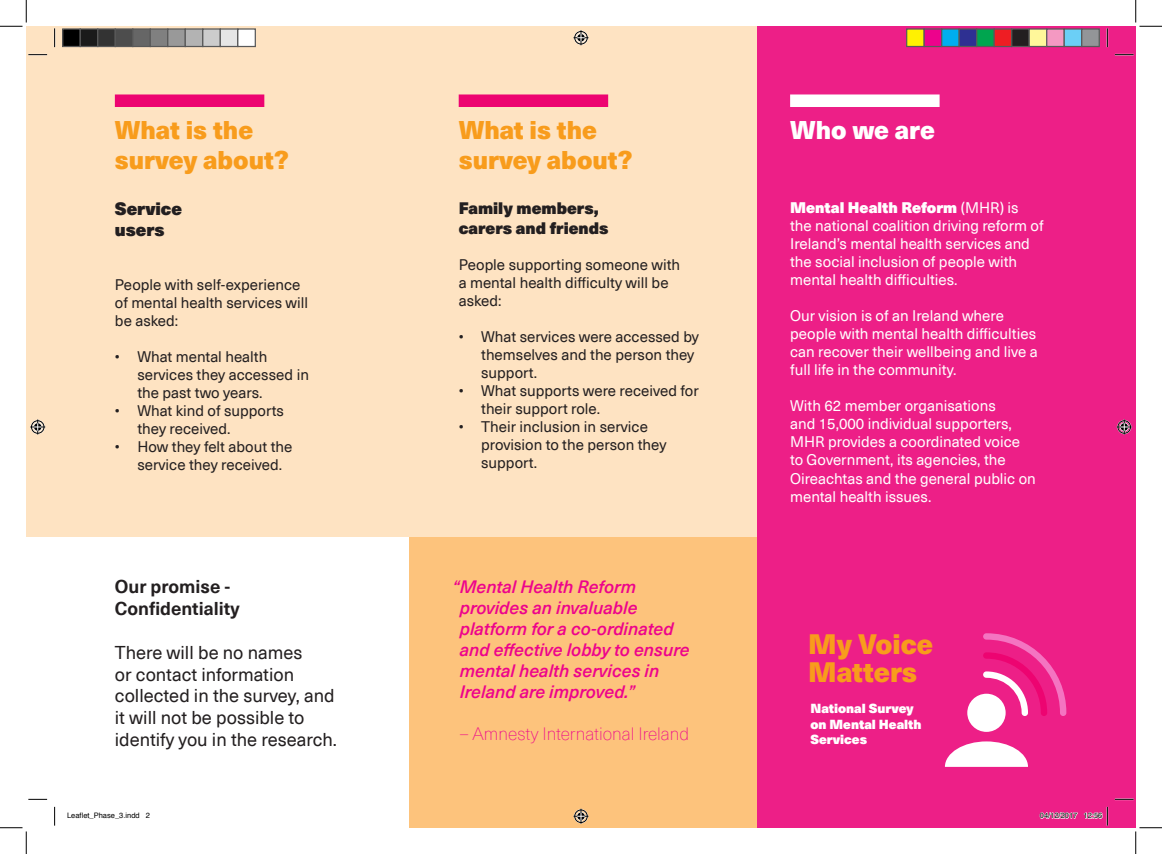
<style>
.page{position:relative;width:1162px;height:854px;background:#fff}
.page>*{position:absolute;margin:0;border:0;box-sizing:border-box;transform-origin:0 0}
.t1{font:900 27.38px/28.1px "Neue Haas Unica Pro";color:#f89c1c}
.t2{font:900 25px/30px "Neue Haas Unica Pro";color:#f89c1c}
.t3{font:900 25px "Neue Haas Unica Pro";color:#fff}
.t4{font:18.12px/21.8px "Neue Haas Unica Pro";color:#231f20}
.t5{font:700 18.12px/21.8px "Neue Haas Unica Pro";color:#231f20}
.t6{font:italic 500 17.5px/21px "Neue Haas Unica Pro";color:#ed028c}
.t7{font:100 17.5px "Neue Haas Unica Pro";color:#ed028c}
.t8{font:17.5px/21px "Neue Haas Unica Pro X Black";color:#231f20}
.t9{font:16.25px/19.5px "Neue Haas Unica Pro X Black";color:#231f20}
.t10{font:15px/18px "Neue Haas Unica Pro";color:#231f20}
.t11{font:15px/18px "Neue Haas Unica Pro";color:#fff}
.t12{font:15px "Neue Haas Unica Pro X Black";color:#fff}
.t13{font:12.88px/15.4px "Neue Haas Unica Pro X Black";color:#fff}
.t14{font:7.5px "Helvetica";color:#000}
.s1{font-family:"Neue Haas Unica Pro"}
</style>
<div class="page">
<div style="left:756px;top:26px;width:379px;height:801px;background:#ed1f87"></div>
<div style="left:26px;top:26px;width:730px;height:510px;background:#fee3c2"></div>
<div style="left:409px;top:536px;width:347px;height:291px;background:#fdc37c"></div>
<div style="left:115px;top:94px;width:149px;height:13px;background:#ed0471"></div>
<div style="left:790px;top:94px;width:149px;height:13px;background:#fff"></div>
<svg style="left:983px;top:633px;width:83px;height:82px"></svg>
<div style="left:967px;top:693px;width:38px;height:38px;background:#fff;border-radius:50%"></div>
<svg style="left:945px;top:741px;width:83px;height:25px"></svg>
<div style="left:459px;top:94px;width:149px;height:13px;background:#ed0471"></div>
<svg style="left:28px;top:54px;width:19px;height:1px"></svg>
<svg style="left:1114px;top:54px;width:19px;height:1px"></svg>
<svg style="left:28px;top:798px;width:19px;height:1px"></svg>
<svg style="left:1115px;top:798px;width:18px;height:1px"></svg>
<svg style="left:54px;top:28px;width:1px;height:19px"></svg>
<svg style="left:54px;top:806px;width:1px;height:19px"></svg>
<svg style="left:1106px;top:28px;width:2px;height:19px"></svg>
<svg style="left:0;top:0;width:27px;height:27px"></svg>
<svg style="left:0;top:827px;width:27px;height:26px"></svg>
<svg style="left:1135px;top:0;width:27px;height:27px"></svg>
<svg style="left:1135px;top:827px;width:27px;height:26px"></svg>
<svg style="left:573px;top:30px;width:15px;height:15px"></svg>
<svg style="left:573px;top:808px;width:15px;height:15px"></svg>
<svg style="left:30px;top:419px;width:15px;height:15px"></svg>
<svg style="left:1116px;top:419px;width:15px;height:15px"></svg>
<div style="left:63px;top:29px;width:17px;height:17px;background:#000"></div>
<div style="left:62px;top:28px;width:19px;height:19px;border:1px solid #595959"></div>
<div style="left:80px;top:29px;width:18px;height:17px;background:#1a1a1a"></div>
<div style="left:80px;top:28px;width:18px;height:19px;border:1px solid #595959"></div>
<div style="left:98px;top:29px;width:17px;height:17px;background:#333"></div>
<div style="left:97px;top:28px;width:19px;height:19px;border:1px solid #595959"></div>
<div style="left:115px;top:29px;width:18px;height:17px;background:#4d4d4d"></div>
<div style="left:115px;top:28px;width:18px;height:19px;border:1px solid #595959"></div>
<div style="left:133px;top:29px;width:17px;height:17px;background:#666"></div>
<div style="left:132px;top:28px;width:19px;height:19px;border:1px solid #595959"></div>
<div style="left:150px;top:29px;width:18px;height:17px;background:#808080"></div>
<div style="left:150px;top:28px;width:18px;height:19px;border:1px solid #595959"></div>
<div style="left:168px;top:29px;width:17px;height:17px;background:#999"></div>
<div style="left:167px;top:28px;width:19px;height:19px;border:1px solid #595959"></div>
<div style="left:185px;top:29px;width:18px;height:17px;background:#b3b3b3"></div>
<div style="left:185px;top:28px;width:18px;height:19px;border:1px solid #595959"></div>
<div style="left:203px;top:29px;width:17px;height:17px;background:#ccc"></div>
<div style="left:202px;top:28px;width:19px;height:19px;border:1px solid #595959"></div>
<div style="left:220px;top:29px;width:18px;height:17px;background:#e6e6e6"></div>
<div style="left:220px;top:28px;width:18px;height:19px;border:1px solid #595959"></div>
<div style="left:238px;top:29px;width:17px;height:17px;background:#fff"></div>
<div style="left:237px;top:28px;width:19px;height:19px;border:1px solid #595959"></div>
<div style="left:906px;top:29px;width:18px;height:17px;background:#fff101"></div>
<div style="left:906px;top:28px;width:18px;height:19px;border:1px solid #595959"></div>
<div style="left:924px;top:29px;width:17px;height:17px;background:#ed028c"></div>
<div style="left:923px;top:28px;width:19px;height:19px;border:1px solid #595959"></div>
<div style="left:941px;top:29px;width:18px;height:17px;background:#00aeef"></div>
<div style="left:941px;top:28px;width:18px;height:19px;border:1px solid #595959"></div>
<div style="left:959px;top:29px;width:17px;height:17px;background:#2e3092"></div>
<div style="left:958px;top:28px;width:19px;height:19px;border:1px solid #595959"></div>
<div style="left:976px;top:29px;width:18px;height:17px;background:#00a54f"></div>
<div style="left:976px;top:28px;width:18px;height:19px;border:1px solid #595959"></div>
<div style="left:994px;top:29px;width:17px;height:17px;background:#ee1d23"></div>
<div style="left:993px;top:28px;width:19px;height:19px;border:1px solid #595959"></div>
<div style="left:1011px;top:29px;width:18px;height:17px;background:#231f20"></div>
<div style="left:1011px;top:28px;width:18px;height:19px;border:1px solid #595959"></div>
<div style="left:1029px;top:29px;width:17px;height:17px;background:#fff79a"></div>
<div style="left:1028px;top:28px;width:19px;height:19px;border:1px solid #595959"></div>
<div style="left:1046px;top:29px;width:18px;height:17px;background:#f499c2"></div>
<div style="left:1046px;top:28px;width:18px;height:19px;border:1px solid #595959"></div>
<div style="left:1064px;top:29px;width:17px;height:17px;background:#6bcff6"></div>
<div style="left:1063px;top:28px;width:19px;height:19px;border:1px solid #595959"></div>
<div style="left:1081px;top:29px;width:18px;height:17px;background:#939598"></div>
<div style="left:1081px;top:28px;width:18px;height:19px;border:1px solid #595959"></div>
<svg style="left:1039px;top:812px;width:38px;height:6px"></svg>
<svg style="left:1083px;top:806px;width:25px;height:19px"></svg>
<h2 class="t2" style="left:115px;top:116px;width:175px">What is the survey about?</h2>
<h2 class="t3" style="left:790px;top:114px;width:146px">Who we are</h2>
<h2 class="t2" style="left:459px;top:116px;width:175px">What is the survey about?</h2>
<p class="t8" style="left:115px;top:199px;width:69px">Service users</p>
<p class="t10" style="left:115px;top:276px;width:195px">People with self-experience of mental health services will be asked:</p>
<p class="t10" style="left:137px;top:348px;width:173px;text-indent:-22px">• What mental health services they accessed in the past two years.</p>
<p class="t10" style="left:137px;top:402px;width:148px;text-indent:-22px">• What kind of supports they received.</p>
<p class="t10" style="left:137px;top:438px;width:156px;text-indent:-22px">• How they felt about the service they received.</p>
<p class="t5" style="left:115px;top:576px;width:126px">Our promise -<br>Confidentiality</p>
<p class="t4" style="left:115px;top:641px;width:224px">There will be no names<br>or contact information collected in the survey, and it will not be possible to identify you in the research.</p>
<p class="t9" style="left:459px;top:199px;width:151px">Family members, carers and friends</p>
<p class="t10" style="left:459px;top:255px;width:223px">People supporting someone with a mental health difficulty will be asked:</p>
<p class="t10" style="left:481px;top:327px;width:219px;text-indent:-22px">• What services were accessed by themselves and the person they support.</p>
<p class="t10" style="left:481px;top:381px;width:219px;text-indent:-22px">• What supports were received for their support role.</p>
<p class="t10" style="left:481px;top:417px;width:187px;text-indent:-22px">• Their inclusion in service provision to the person they support.</p>
<p class="t6" style="left:460px;top:576px;width:231px;text-indent:-7px">“Mental Health Reform provides an invaluable platform for a co-ordinated and effective lobby to ensure mental health services in<br>Ireland are improved.”</p>
<p class="t7" style="left:460px;top:723px;width:231px">– Amnesty International Ireland</p>
<p class="t12" style="left:790px;top:198px;width:230px">Mental Health Reform <span class="s1">(MHR) is</span></p>
<p class="t11" style="left:790px;top:217px;width:255px">the national coalition driving reform of Ireland’s mental health services and the social inclusion of people with mental health difficulties.</p>
<p class="t11" style="left:790px;top:307px;width:249px">Our vision is of an Ireland where people with mental health difficulties can recover their wellbeing and live a full life in the community.</p>
<p class="t11" style="left:790px;top:397px;width:247px">With 62 member organisations<br>and 15,000 individual supporters,<br>MHR provides a coordinated voice to Government, its agencies, the<br>Oireachtas and the general public on mental health issues.</p>
<h1 class="t1" style="left:808px;top:630px;width:127px">My Voice<br>Matters</h1>
<p class="t13" style="left:810px;top:701px;width:113px">National Survey on Mental Health<br>Services</p>
<p class="t14" style="left:67px;top:809px;width:84px">Leaflet_Phase_3.indd 2</p>
<p class="t14" style="left:1039px;top:809px;width:64px">04/12/2017 12:56</p>
</div>
